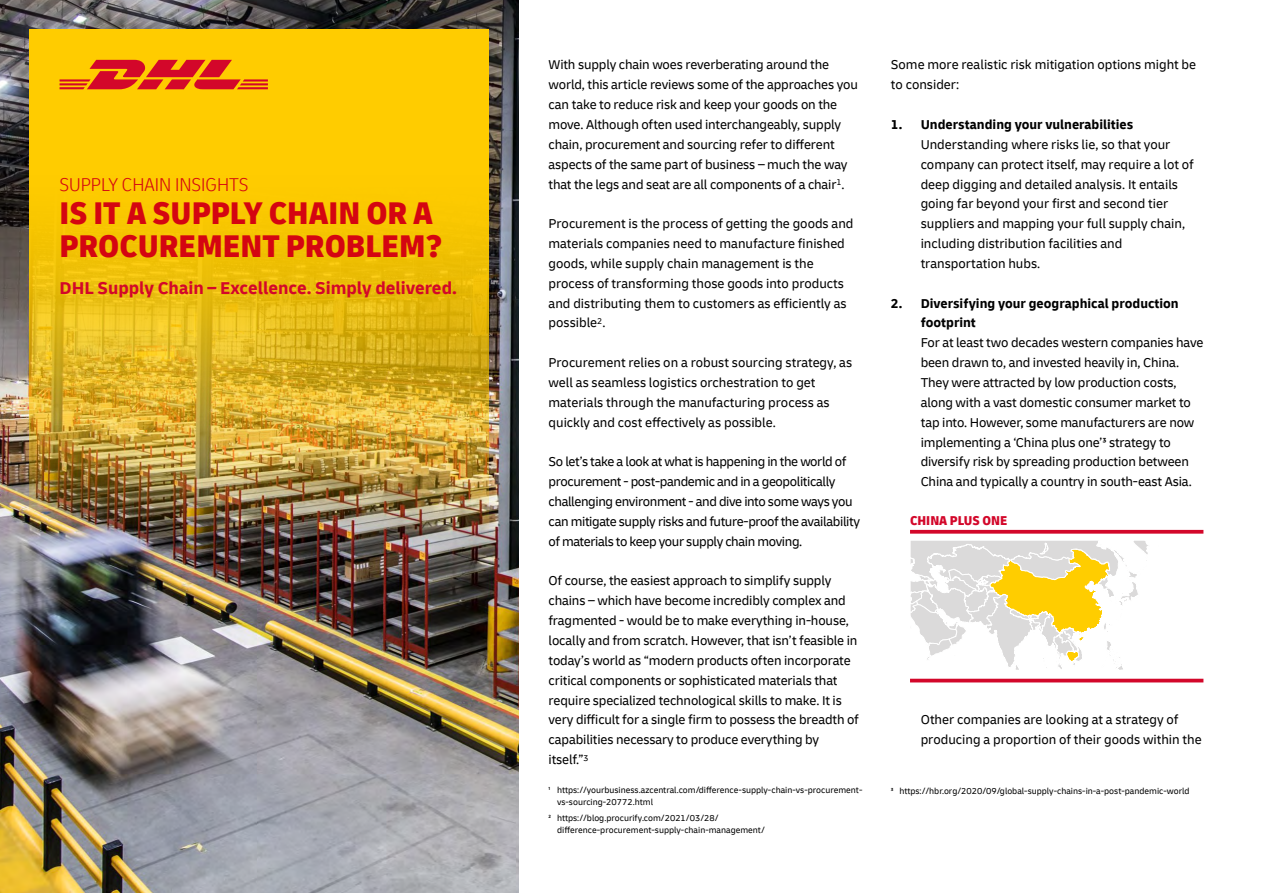
<style>
.page{position:relative;width:1263px;height:893px;background:#fff}
.page>*{position:absolute;margin:0;border:0;box-sizing:border-box;transform-origin:0 0}
.t1{font:900 condensed 33px/33px "Delivery";color:#d40511}
.t2{font:300 condensed 19.5px "Delivery";color:#d40511}
.t3{font:700 18px "Delivery";color:#d3072a}
.t4{font:13.5px/19.8px "Delivery";letter-spacing:-.01em;color:#000}
.t5{font:13.5px/19.8px "Delivery";letter-spacing:-.03em;color:#000}
.t6{font:700 13.5px/19.8px "Delivery";color:#000}
.t7{font:900 condensed 13.5px "Delivery";color:#d3072a}
.t8{font:9px/12.1px "Delivery";color:#000}
</style>
<div class="page">
<img style="left:0;top:0;width:519px;height:893px">
<img style="left:30px;top:119px;width:459px;height:437px">
<div style="left:30px;top:30px;width:459px;height:89px;background:#fc0"></div>
<svg style="left:60px;top:60px;width:208px;height:29px"></svg>
<hr style="left:910px;top:679px;width:293px;height:3px;background:#d3072a">
<svg style="left:910px;top:530px;width:293px;height:4px"></svg>
<svg style="left:911px;top:541px;width:237px;height:129px"></svg>
<h2 class="t2" style="left:60px;top:171px;width:190px">SUPPLY CHAIN INSIGHTS</h2>
<h1 class="t1" style="left:60px;top:196px;width:384px">IS IT A SUPPLY CHAIN OR A<br>PROCUREMENT PROBLEM?</h1>
<h3 class="t3" style="left:60px;top:277px;width:399px">DHL Supply Chain – Excellence. Simply delivered.</h3>
<p class="t4" style="left:549px;top:55px;width:311px">With supply chain woes reverberating around the world, this article reviews some of the approaches you can take to reduce risk and keep your goods on the move. Although often used interchangeably, supply chain, procurement and sourcing refer to different aspects of the same part of business – much the way that the legs and seat are all components of a chair<sup>1</sup>.</p>
<p class="t4" style="left:549px;top:214px;width:306px">Procurement is the process of getting the goods and materials companies need to manufacture finished goods, while supply chain management is the process of transforming those goods into products and distributing them to customers as efficiently as possible<sup>2</sup>.</p>
<p class="t4" style="left:549px;top:353px;width:305px">Procurement relies on a robust sourcing strategy, as well as seamless logistics orchestration to get materials through the manufacturing process as quickly and cost effectively as possible.</p>
<p class="t5" style="left:549px;top:452px;width:313px">So let’s take a look at what is happening in the world of procurement - post-pandemic and in a geopolitically challenging environment - and dive into some ways you can mitigate supply risks and future-proof the availability of materials to keep your supply chain moving.</p>
<p class="t4" style="left:549px;top:571px;width:312px">Of course, the easiest approach to simplify supply chains – which have become incredibly complex and fragmented - would be to make everything in-house, locally and from scratch. However, that isn’t feasible in today’s world as “modern products often incorporate critical components or sophisticated materials that require specialized technological skills to make. It is very difficult for a single firm to possess the breadth of capabilities necessary to produce everything by itself.”<sup>3</sup></p>
<p class="t8" style="left:557px;top:784px;width:307px;text-indent:-9px">1 https://yourbusiness.azcentral.com/difference-supply-chain-vs-procurement&shy;vs-sourcing-20772.html</p>
<p class="t8" style="left:557px;top:812px;width:209px;text-indent:-9px">2 https://blog.procurify.com/2021/03/28/ difference-procurement-supply-chain-management/</p>
<p class="t4" style="left:891px;top:55px;width:307px">Some more realistic risk mitigation options might be to consider:</p>
<p class="t6" style="left:891px;top:114px;width:244px">1. Understanding your vulnerabilities</p>
<p class="t4" style="left:921px;top:134px;width:275px">Understanding where risks lie, so that your company can protect itself, may require a lot of deep digging and detailed analysis. It entails going far beyond your first and second tier suppliers and mapping your full supply chain, including distribution facilities and transportation hubs.</p>
<p class="t6" style="left:921px;top:293px;width:260px;text-indent:-30px">2. Diversifying your geographical production footprint</p>
<p class="t4" style="left:921px;top:333px;width:284px">For at least two decades western companies have been drawn to, and invested heavily in, China.<br>They were attracted by low production costs, along with a vast domestic consumer market to tap into. However, some manufacturers are now implementing a ‘China plus one’3 strategy to diversify risk by spreading production between China and typically a country in south-east Asia.</p>
<p class="t7" style="left:910px;top:513px;width:99px">CHINA PLUS ONE</p>
<p class="t4" style="left:921px;top:710px;width:283px">Other companies are looking at a strategy of producing a proportion of their goods within the</p>
<p class="t8" style="left:891px;top:785px;width:300px">3 https://hbr.org/2020/09/global-supply-chains-in-a-post-pandemic-world</p>
</div>
